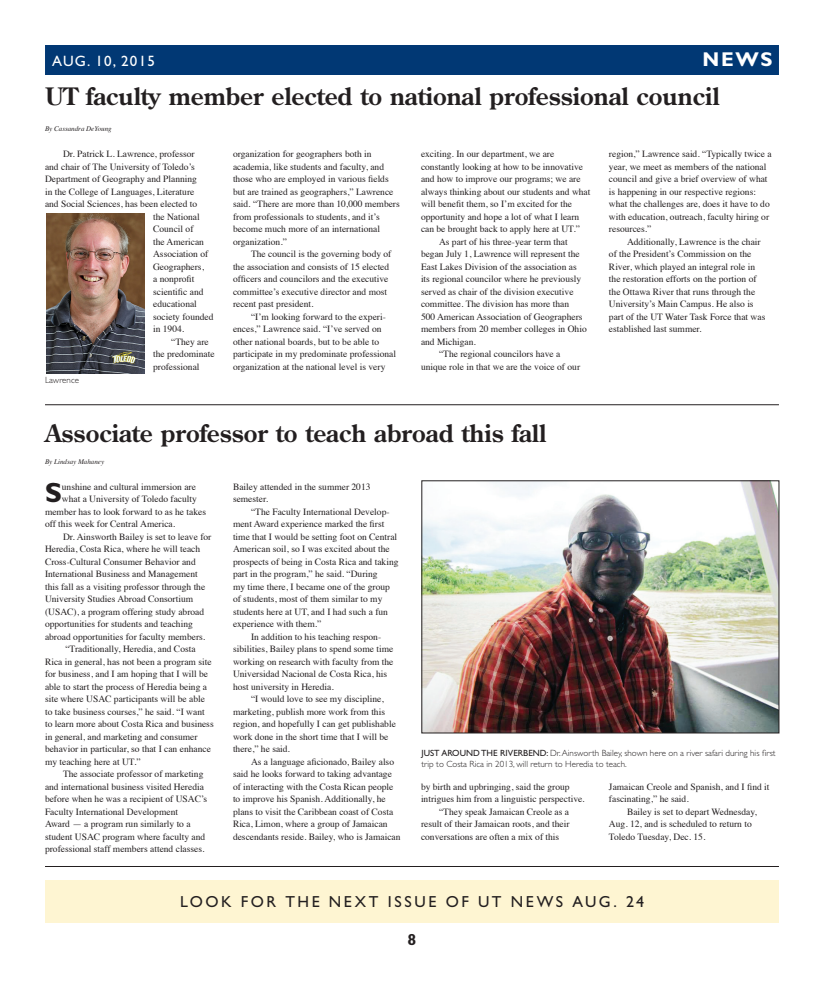
<style>
.page{position:relative;width:824px;height:990px;background:#fff}
.page>*{position:absolute;margin:0;border:0;box-sizing:border-box;transform-origin:0 0}
.Drop_Cap_2_Paragraph{font:700 27.8px "Gill Sans Std";color:#231f20}
.Heading_24pt{font:700 24px "Century Old Style Std";color:#231f20}
.t1{font:700 20px "Gill Sans Std";color:#fff}
.Cutline{font:16px "Gill Sans Std";letter-spacing:.155em;color:#231f20}
.t2{font:700 16px "Gill Sans Std";color:#231f20}
.t3{font:15px "Gill Sans Std";letter-spacing:.08em;color:#fff}
.Body_Text{font:9.5px/12.5px "Times";color:#231f20}
.Drop_Cap_2_Paragraph-2{font:9.5px "Times";color:#231f20}
.Cutline-2{font:300 9px/11px "Gill Sans Std";color:#231f20}
.By_line{font:italic 7px "Times";color:#231f20}
.s1{font-weight:400}
</style>
<div class="page">
<div style="left:45px;top:45px;width:734px;height:30px;background:#013874"></div>
<hr style="left:45px;top:404px;width:734px;height:1px;background:#231f20">
<hr style="left:45px;top:866px;width:734px;height:1px;background:#231f20">
<img style="left:46px;top:213px;width:98px;height:160px">
<img style="left:423px;top:483px;width:354px;height:248px">
<div style="left:421px;top:481px;width:358px;height:252px;border:1px solid #231f20"></div>
<div style="left:45px;top:880px;width:734px;height:43px;background:#fef5d2"></div>
<p class="t3" style="left:52px;top:52px;width:104px">AUG. 10, 2015</p>
<p class="t1" style="left:702px;top:47px;width:71px">NEWS</p>
<p class="Heading_24pt" style="left:45px;top:81px;width:676px">UT faculty member elected to national professional council</p>
<p class="By_line" style="left:45px;top:123px;width:68px">By Cassandra DeYoung</p>
<p class="Body_Text" style="left:63px;top:147px;width:133px">Dr. Patrick L. Lawrence, professor</p>
<p class="Body_Text" style="left:45px;top:160px;width:151px">and chair of The University of Toledo’s</p>
<p class="Body_Text" style="left:45px;top:172px;width:153px">Department of Geography and Planning</p>
<p class="Body_Text" style="left:45px;top:185px;width:151px">in the College of Languages, Literature</p>
<p class="Body_Text" style="left:45px;top:197px;width:154px">and Social Sciences, has been elected to</p>
<p class="Body_Text" style="left:153px;top:210px;width:48px">the National</p>
<p class="Body_Text" style="left:153px;top:222px;width:42px">Council of</p>
<p class="Body_Text" style="left:153px;top:235px;width:52px">the American</p>
<p class="Body_Text" style="left:153px;top:247px;width:57px">Association of</p>
<p class="Body_Text" style="left:153px;top:260px;width:52px">Geographers,</p>
<p class="Body_Text" style="left:153px;top:272px;width:43px">a nonprofit</p>
<p class="Body_Text" style="left:153px;top:285px;width:52px">scientific and</p>
<p class="Body_Text" style="left:153px;top:297px;width:45px">educational</p>
<p class="Body_Text" style="left:153px;top:310px;width:62px">society founded</p>
<p class="Body_Text" style="left:153px;top:322px;width:33px">in 1904.</p>
<p class="Body_Text" style="left:153px;top:335px;width:63px;text-indent:18px">“They are the predominate professional</p>
<p class="Body_Text" style="left:609px;top:147px;width:164px">region,” Lawrence said. “Typically twice a year, we meet as members of the national council and give a brief overview of what is happening in our respective regions: what the challenges are, does it have to do with education, outreach, faculty hiring or resources.”</p>
<p class="Body_Text" style="left:609px;top:235px;width:158px;text-indent:18px">Additionally, Lawrence is the chair of the President’s Commission on the River, which played an integral role in the restoration efforts on the portion of the Ottawa River that runs through the University’s Main Campus. He also is part of the UT Water Task Force that was established last summer.</p>
<p class="Body_Text" style="left:233px;top:147px;width:168px">organization for geographers both in academia, like students and faculty, and those who are employed in various fields but are trained as geographers,” Lawrence said. “There are more than 10,000 members from professionals to students, and it’s become much more of an international organization.”</p>
<p class="Body_Text" style="left:233px;top:247px;width:160px;text-indent:18px">The council is the governing body of the association and consists of 15 elected officers and councilors and the executive committee’s executive director and most recent past president.</p>
<p class="Body_Text" style="left:233px;top:310px;width:165px;text-indent:18px">“I’m looking forward to the experi&shy;ences,” Lawrence said. “I’ve served on other national boards, but to be able to participate in my predominate professional organization at the national level is very</p>
<p class="Body_Text" style="left:421px;top:147px;width:171px">exciting. In our department, we are constantly looking at how to be innovative and how to improve our programs; we are always thinking about our students and what will benefit them, so I’m excited for the opportunity and hope a lot of what I learn can be brought back to apply here at UT.”</p>
<p class="Body_Text" style="left:421px;top:235px;width:167px;text-indent:18px">As part of his three-year term that began July 1, Lawrence will represent the East Lakes Division of the association as its regional councilor where he previously served as chair of the division executive committee. The division has more than<br>500 American Association of Geographers members from 20 member colleges in Ohio and Michigan.</p>
<p class="Body_Text" style="left:421px;top:347px;width:161px;text-align:center">“The regional councilors have a<br>unique role in that we are the voice of our</p>
<p class="Cutline-2" style="left:45px;top:374px;width:36px">Lawrence</p>
<p class="Heading_24pt" style="left:45px;top:417px;width:502px">Associate professor to teach abroad this fall</p>
<p class="By_line" style="left:45px;top:455px;width:61px">By Lindsay Mahaney</p>
<p class="Drop_Cap_2_Paragraph" style="left:45px;top:476px;width:18px">S</p>
<p class="Drop_Cap_2_Paragraph-2" style="left:62px;top:477px;width:136px">unshine and cultural immersion are</p>
<p class="Body_Text" style="left:233px;top:479px;width:139px">Bailey attended in the summer 2013 semester.</p>
<p class="Body_Text" style="left:233px;top:504px;width:167px;text-indent:18px">“The Faculty International Develop&shy;ment Award experience marked the first time that I would be setting foot on Central American soil, so I was excited about the prospects of being in Costa Rica and taking part in the program,” he said. “During<br>my time there, I became one of the group of students, most of them similar to my students here at UT, and I had such a fun experience with them.”</p>
<p class="Body_Text" style="left:233px;top:629px;width:162px;text-indent:18px">In addition to his teaching respon&shy;sibilities, Bailey plans to spend some time working on research with faculty from the Universidad Nacional de Costa Rica, his host university in Heredia.</p>
<p class="Body_Text" style="left:233px;top:692px;width:164px;text-indent:18px">“I would love to see my discipline, marketing, publish more work from this region, and hopefully I can get publishable work done in the short time that I will be there,” he said.</p>
<p class="Body_Text" style="left:233px;top:754px;width:169px;text-indent:18px">As a language aficionado, Bailey also said he looks forward to taking advantage of interacting with the Costa Rican people to improve his Spanish. Additionally, he plans to visit the Caribbean coast of Costa Rica, Limon, where a group of Jamaican descendants reside. Bailey, who is Jamaican</p>
<p class="Drop_Cap_2_Paragraph-2" style="left:62px;top:490px;width:137px">what a University of Toledo faculty</p>
<p class="Drop_Cap_2_Paragraph-2" style="left:45px;top:502px;width:162px">member has to look forward to as he takes</p>
<p class="Drop_Cap_2_Paragraph-2" style="left:45px;top:515px;width:132px">off this week for Central America.</p>
<p class="Body_Text" style="left:45px;top:529px;width:168px;text-indent:18px">Dr. Ainsworth Bailey is set to leave for Heredia, Costa Rica, where he will teach Cross-Cultural Consumer Behavior and International Business and Management this fall as a visiting professor through the University Studies Abroad Consortium (USAC), a program offering study abroad opportunities for students and teaching abroad opportunities for faculty members.</p>
<p class="Body_Text" style="left:45px;top:642px;width:170px;text-indent:20px">“Traditionally, Heredia, and Costa Rica in general, has not been a program site for business, and I am hoping that I will be able to start the process of Heredia being a site where USAC participants will be able to take business courses,” he said. “I want to learn more about Costa Rica and business in general, and marketing and consumer behavior in particular, so that I can enhance my teaching here at UT.”</p>
<p class="Body_Text" style="left:45px;top:767px;width:164px;text-indent:18px">The associate professor of marketing and international business visited Heredia before when he was a recipient of USAC’s Faculty International Development<br>Award — a program run similarly to a student USAC program where faculty and professional staff members attend classes.</p>
<p class="Cutline-2" style="left:421px;top:748px;width:355px"><span class="s1">JUST AROUND THE RIVERBEND:</span> Dr. Ainsworth Bailey, shown here on a river safari during his first trip to Costa Rica in 2013, will return to Heredia to teach.</p>
<p class="Body_Text" style="left:609px;top:779px;width:162px">Jamaican Creole and Spanish, and I find it fascinating,” he said.</p>
<p class="Body_Text" style="left:609px;top:804px;width:149px;text-indent:18px">Bailey is set to depart Wednesday,<br>Aug. 12, and is scheduled to return to<br>Toledo Tuesday, Dec. 15.</p>
<p class="Body_Text" style="left:421px;top:779px;width:165px">by birth and upbringing, said the group intrigues him from a linguistic perspective.</p>
<p class="Body_Text" style="left:421px;top:804px;width:150px;text-align:justify;text-indent:18px">“They speak Jamaican Creole as a result of their Jamaican roots, and their conversations are often a mix of this</p>
<p class="Cutline" style="left:180px;top:892px;width:465px">LOOK FOR THE NEXT ISSUE OF UT NEWS AUG. 24</p>
<p class="t2" style="left:407px;top:930px;width:10px">8</p>
</div>
